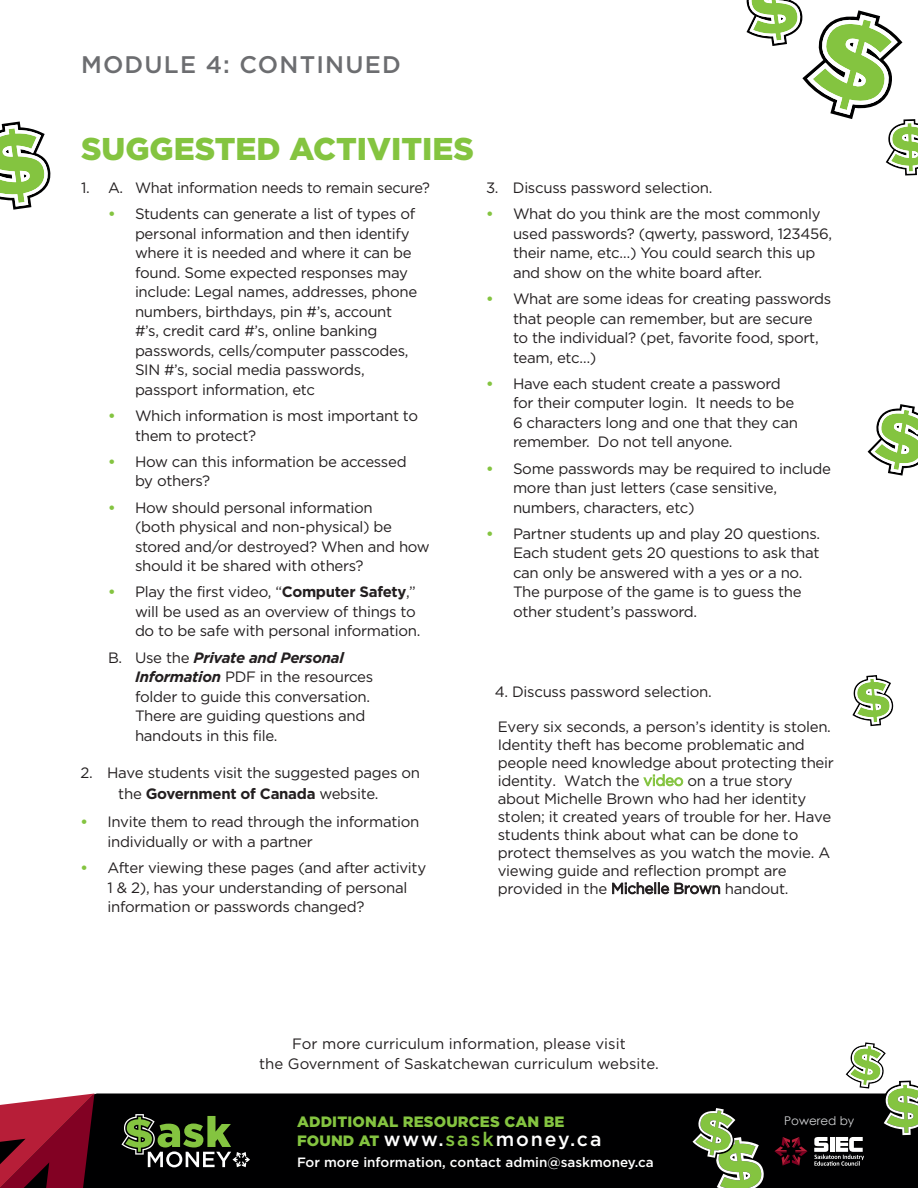
<style>
.page{position:relative;width:918px;height:1188px;background:#fff}
.page>*{position:absolute;margin:0;border:0;box-sizing:border-box;transform-origin:0 0}
.t1{font:900 31.5px "Gotham";color:#84c440}
.t2{font:500 24px "Gotham";letter-spacing:.05em;color:#6c6d70}
.t3{font:500 19.5px "Gotham";letter-spacing:.1em;color:#fff}
.t4{font:15px/19.5px "Gotham";letter-spacing:-.02em;color:#231f20}
.t5{font:15px/19.5px "Gotham";color:#231f20;text-align:center}
.t6{font:900 15px "Gotham";letter-spacing:.01em;color:#84c440}
.t7{font:500 13.5px "Gotham";color:#fff}
.t8{font:12px "Century Gothic";color:#d1d2d4}
.s1{font-weight:700;color:#84c440}
.s2{font-weight:700}
.s3{font-weight:700;font-style:italic}
.s4{color:#85c441}
.s5{font-weight:900;font-size:15px;color:#84c440}
.s6{color:#84c440}
</style>
<div class="page">
<div style="left:94px;top:1094px;width:824px;height:94px;background:#000001"></div>
<svg style="left:0;top:1094px;width:94px;height:94px;background:#8f1b34"></svg>
<svg style="left:774px;top:1137px;width:33px;height:29px"></svg>
<svg style="left:690px;top:1106px;width:77px;height:82px;background:#4e613a"></svg>
<svg style="left:814px;top:1042px;width:104px;height:124px"></svg>
<svg style="left:746px;top:0;width:172px;height:175px"></svg>
<svg style="left:0;top:122px;width:51px;height:88px"></svg>
<svg style="left:868px;top:404px;width:50px;height:72px"></svg>
<svg style="left:852px;top:675px;width:42px;height:51px"></svg>
<svg style="left:122px;top:1114px;width:128px;height:53px;background:#3e4e2e"></svg>
<h2 class="t2" style="left:81px;top:49px;width:321px">MODULE 4: CONTINUED</h2>
<h1 class="t1" style="left:81px;top:127px;width:394px">SUGGESTED ACTIVITIES</h1>
<p class="t4" style="left:81px;top:178px;width:351px">1. A. What information needs to remain secure?</p>
<p class="t4" style="left:135px;top:204px;width:284px;text-indent:-27px"><span class="s1">•</span> Students can generate a list of types of personal information and then identify where it is needed and where it can be found. Some expected responses may include: Legal names, addresses, phone numbers, birthdays, pin #’s, account #’s, credit card #’s, online banking passwords, cells/computer passcodes, SIN #’s, social media passwords, passport information, etc</p>
<p class="t4" style="left:135px;top:406px;width:285px;text-indent:-27px"><span class="s1">•</span> Which information is most important to them to protect?</p>
<p class="t4" style="left:135px;top:452px;width:273px;text-indent:-27px"><span class="s1">•</span> How can this information be accessed by others?</p>
<p class="t4" style="left:135px;top:497px;width:296px;text-indent:-27px"><span class="s1">•</span> How should personal information<br>(both physical and non-physical) be stored and/or destroyed? When and how should it be shared with others?</p>
<p class="t4" style="left:135px;top:582px;width:287px;text-indent:-27px"><span class="s1">•</span> Play the first video, “<span class="s2">Computer Safety</span>,” will be used as an overview of things to do to be safe with personal information.</p>
<p class="t4" style="left:135px;top:647px;width:240px;text-indent:-27px">B. Use the <span class="s3">Private and Personal<br>Information</span> PDF in the resources folder to guide this conversation.<br>There are guiding questions and handouts in this file.</p>
<p class="t4" style="left:81px;top:761px;width:341px;line-height:21.5px;text-align:center">2. Have students visit the suggested pages on the <span class="s2">Government of Canada</span> website.</p>
<p class="t4" style="left:108px;top:812px;width:313px;text-indent:-27px"><span class="s1">•</span> Invite them to read through the information individually or with a partner</p>
<p class="t4" style="left:108px;top:858px;width:320px;text-indent:-27px"><span class="s1">•</span> After viewing these pages (and after activity<br>1 &amp; 2), has your understanding of personal information or passwords changed?</p>
<p class="t4" style="left:486px;top:178px;width:228px">3. Discuss password selection.</p>
<p class="t4" style="left:513px;top:204px;width:321px;text-indent:-27px"><span class="s1">•</span> What do you think are the most commonly used passwords? (qwerty, password, 123456, their name, etc…) You could search this up and show on the white board after.</p>
<p class="t4" style="left:513px;top:289px;width:320px;text-indent:-27px"><span class="s1">•</span> What are some ideas for creating passwords that people can remember, but are secure to the individual? (pet, favorite food, sport, team, etc…)</p>
<p class="t4" style="left:513px;top:374px;width:287px;text-indent:-27px"><span class="s1">•</span> Have each student create a password for their computer login. It needs to be 6 characters long and one that they can remember. Do not tell anyone.</p>
<p class="t4" style="left:513px;top:458px;width:320px;text-indent:-27px"><span class="s1">•</span> Some passwords may be required to include more than just letters (case sensitive, numbers, characters, etc)</p>
<p class="t4" style="left:513px;top:524px;width:309px;text-indent:-27px"><span class="s1">•</span> Partner students up and play 20 questions.<br>Each student gets 20 questions to ask that can only be answered with a yes or a no.<br>The purpose of the game is to guess the other student’s password.</p>
<p class="t4" style="left:495px;top:682px;width:219px">4. Discuss password selection.</p>
<p class="t4" style="left:498px;top:717px;width:338px;line-height:18px">Every six seconds, a person’s identity is stolen.<br>Identity theft has become problematic and people need knowledge about protecting their identity. Watch the <span class="s4">video</span> on a true story about Michelle Brown who had her identity stolen; it created years of trouble for her. Have students think about what can be done to protect themselves as you watch the movie. A viewing guide and reflection prompt are provided in the Michelle Brown handout.</p>
<p class="t5" style="left:259px;top:1034px;width:401px">For more curriculum information, please visit<br>the Government of Saskatchewan curriculum website.</p>
<p class="t6" style="left:297px;top:1111px;width:269px">ADDITIONAL RESOURCES CAN BE</p>
<p class="t8" style="left:784px;top:1112px;width:72px">Powered by</p>
<h3 class="t3" style="left:297px;top:1127px;width:306px"><span class="s5">FOUND AT</span> www.<span class="s6">sask</span>money.ca</h3>
<p class="t7" style="left:297px;top:1153px;width:358px">For more information, contact admin@saskmoney.ca</p>
</div>
